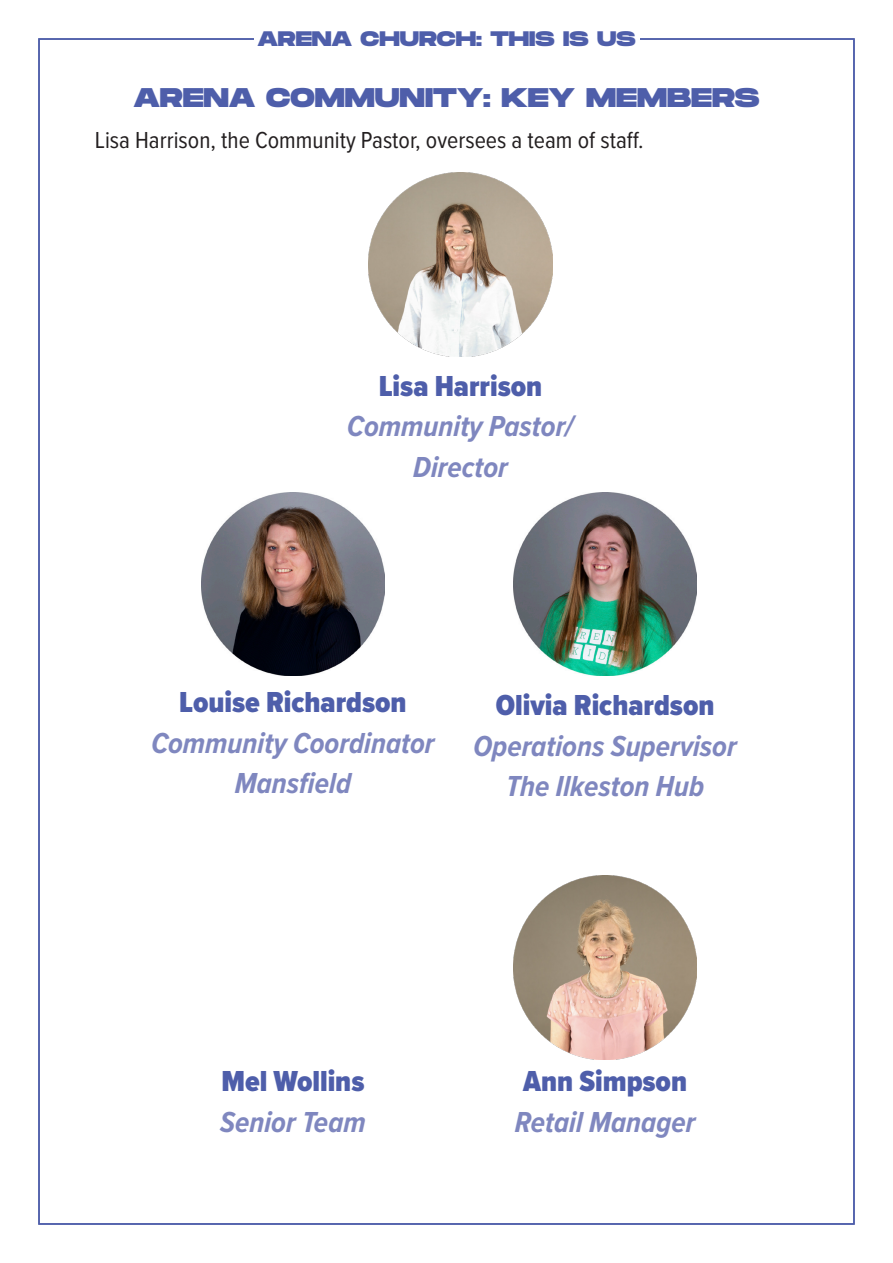
<style>
.page{position:relative;width:893px;height:1263px;background:#fff}
.page>*{position:absolute;margin:0;border:0;box-sizing:border-box;transform-origin:0 0}
.t1{font:italic 700 30px/40.5px "Proxima Nova Cond";color:#7f87bf;text-align:center}
.t2{font:900 30px "Proxima Nova Cond";color:#4e5eaa}
.t3{font:800 27px "Monument Extended";color:#4e5eaa}
.t4{font:24px "Proxima Nova Cond";color:#231f20}
.t5{font:800 21px "Monument Extended";color:#4e5eaa}
</style>
<div class="page">
<img style="left:369px;top:173px;width:183px;height:183px">
<img style="left:513px;top:875px;width:184px;height:184px">
<img style="left:201px;top:492px;width:184px;height:184px">
<img style="left:513px;top:492px;width:184px;height:184px">
<p class="t5" style="left:257px;top:23px;width:380px">ARENA CHURCH: THIS IS US</p>
<p class="t3" style="left:134px;top:78px;width:627px">ARENA COMMUNITY: KEY MEMBERS</p>
<p class="t4" style="left:95px;top:123px;width:550px">Lisa Harrison, the Community Pastor, oversees a team of staff.</p>
<p class="t2" style="left:379px;top:364px;width:165px">Lisa Harrison</p>
<p class="t1" style="left:347px;top:405px;width:228px">Community Pastor/<br>Director</p>
<p class="t2" style="left:179px;top:680px;width:229px">Louise Richardson</p>
<p class="t1" style="left:151px;top:722px;width:285px">Community Coordinator</p>
<p class="t1" style="left:235px;top:762px;width:118px">Mansfield</p>
<p class="t2" style="left:496px;top:683px;width:220px">Olivia Richardson</p>
<p class="t1" style="left:474px;top:725px;width:265px">Operations Supervisor</p>
<p class="t1" style="left:506px;top:765px;width:200px">The Ilkeston Hub</p>
<p class="t2" style="left:221px;top:1059px;width:145px">Mel Wollins</p>
<p class="t1" style="left:220px;top:1101px;width:147px">Senior Team</p>
<p class="t2" style="left:523px;top:1059px;width:165px">Ann Simpson</p>
<p class="t1" style="left:515px;top:1101px;width:182px">Retail Manager</p>
</div>
